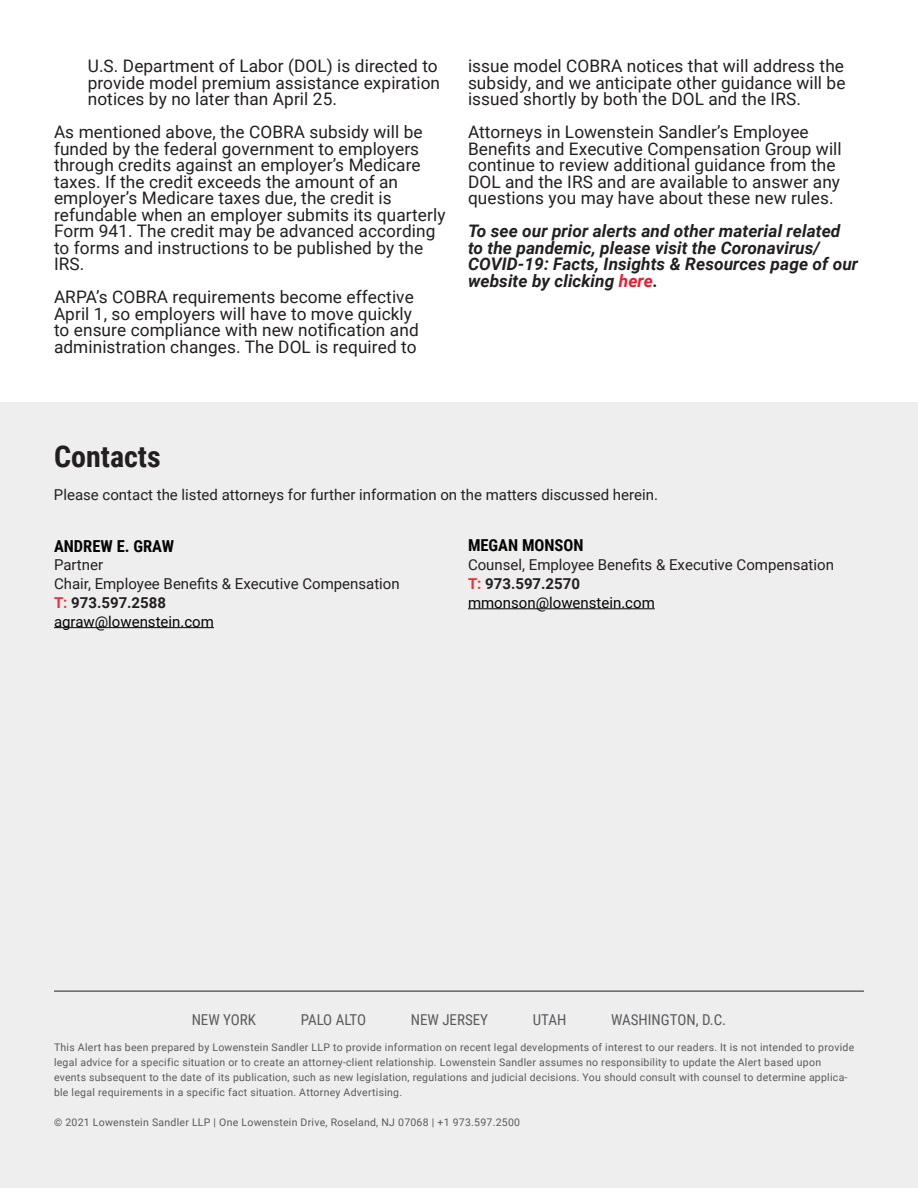
<style>
.page{position:relative;width:918px;height:1188px;background:#fff}
.page>*{position:absolute;margin:0;border:0;box-sizing:border-box;transform-origin:0 0}
.t1{font:700 30px "Roboto Condensed";color:#231f20}
.Body{font:17.25px/16.5px "Roboto";letter-spacing:.005em;color:#231f20}
.Body-2{font:italic 700 17.25px/16.5px "Roboto";letter-spacing:.005em;color:#231f20}
.Body-3{font:700 16.5px "Roboto Condensed";color:#040503}
.Body-4{font:15px/18.8px "Roboto";color:#231f20}
.Body-5{font:15px "Roboto";color:#040503}
.t2{font:15px "Roboto Condensed";color:#5a595b}
.t3{font:15px "Roboto Condensed";letter-spacing:-.025em;color:#5a595b}
.t4{font:10.5px/15px "Roboto";letter-spacing:.025em;color:#5a595b}
.s1{color:#ea1c2d}
.s2{font-weight:700;color:#ee3037}
.s3{font-weight:700}
</style>
<div class="page">
<div style="left:0;top:402px;width:918px;height:786px;background:#eeeeef"></div>
<hr style="left:54px;top:991px;width:810px;height:1px;background:#231f20">
<hr style="left:54px;top:627px;width:160px;height:1px;background:#040503">
<hr style="left:468px;top:608px;width:187px;height:1px;background:#040503">
<p class="Body" style="left:88px;top:57px;width:354px">U.S. Department of Labor (DOL) is directed to provide model premium assistance expiration notices by no later than April 25.</p>
<p class="Body" style="left:54px;top:123px;width:393px">As mentioned above, the COBRA subsidy will be funded by the federal government to employers through credits against an employer’s Medicare taxes. If the credit exceeds the amount of an employer’s Medicare taxes due, the credit is refundable when an employer submits its quarterly Form 941. The credit may be advanced according to forms and instructions to be published by the IRS.</p>
<p class="Body" style="left:54px;top:288px;width:366px">ARPA’s COBRA requirements become effective April 1, so employers will have to move quickly to ensure compliance with new notification and administration changes. The DOL is required to</p>
<p class="Body" style="left:468px;top:57px;width:379px;text-align:justify">issue model COBRA notices that will address the subsidy, and we anticipate other guidance will be issued shortly by both the DOL and the IRS.</p>
<p class="Body" style="left:468px;top:123px;width:375px">Attorneys in Lowenstein Sandler’s Employee Benefits and Executive Compensation Group will continue to review additional guidance from the DOL and the IRS and are available to answer any questions you may have about these new rules.</p>
<p class="Body-2" style="left:468px;top:222px;width:392px">To see our prior alerts and other material related to the pandemic, please visit the Coronavirus/ COVID-19: Facts, Insights &amp; Resources page of our website by clicking <span class="s1">here</span>.</p>
<p class="t1" style="left:54px;top:435px;width:108px">Contacts</p>
<p class="Body-4" style="left:54px;top:485px;width:606px">Please contact the listed attorneys for further information on the matters discussed herein.</p>
<p class="Body-3" style="left:54px;top:534px;width:122px">ANDREW E. GRAW</p>
<p class="Body-4" style="left:54px;top:555px;width:347px">Partner<br>Chair, Employee Benefits &amp; Executive Compensation<br><span class="s2">T:</span> <span class="s3">973.597.2588</span></p>
<p class="Body-5" style="left:54px;top:611px;width:161px">agraw@lowenstein.com</p>
<p class="Body-3" style="left:468px;top:534px;width:117px">MEGAN MONSON</p>
<p class="Body-4" style="left:468px;top:555px;width:367px">Counsel, Employee Benefits &amp; Executive Compensation<br><span class="s2">T:</span> <span class="s3">973.597.2570</span></p>
<p class="Body-5" style="left:468px;top:592px;width:188px">mmonson@lowenstein.com</p>
<p class="t2" style="left:192px;top:1009px;width:66px">NEW YORK</p>
<p class="t3" style="left:301px;top:1009px;width:67px">PALO ALTO</p>
<p class="t2" style="left:411px;top:1009px;width:79px">NEW JERSEY</p>
<p class="t2" style="left:533px;top:1009px;width:35px">UTAH</p>
<p class="t2" style="left:611px;top:1009px;width:117px">WASHINGTON, D.C.</p>
<p class="t4" style="left:54px;top:1039px;width:802px">This Alert has been prepared by Lowenstein Sandler LLP to provide information on recent legal developments of interest to our readers. It is not intended to provide legal advice for a specific situation or to create an attorney-client relationship. Lowenstein Sandler assumes no responsibility to update the Alert based upon events subsequent to the date of its publication, such as new legislation, regulations and judicial decisions. You should consult with counsel to determine applica&shy;ble legal requirements in a specific fact situation. Attorney Advertising.</p>
<p class="t4" style="left:54px;top:1114px;width:468px">© 2021 Lowenstein Sandler LLP | One Lowenstein Drive, Roseland, NJ 07068 | +1 973.597.2500</p>
</div>
